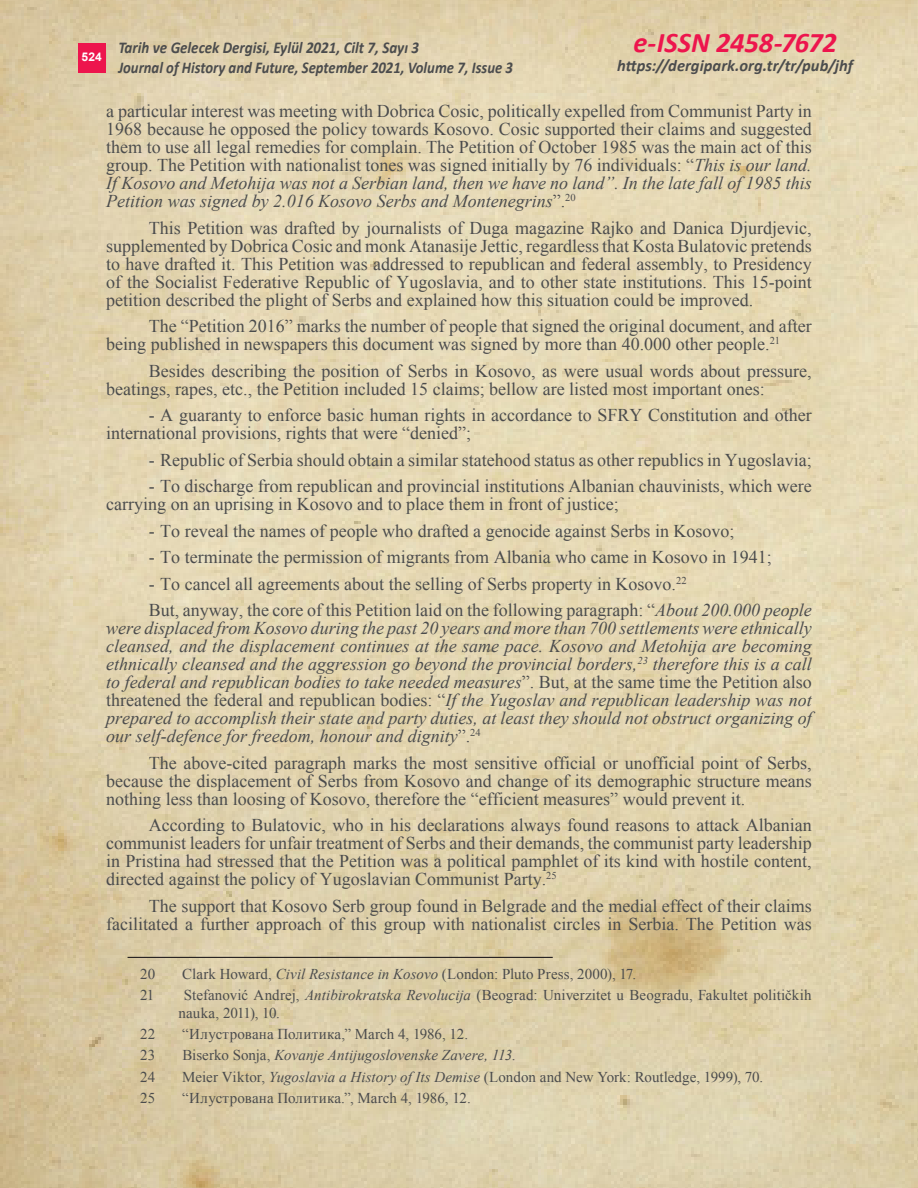
<style>
.page{position:relative;width:918px;height:1188px;background:#fff}
.page>*{position:absolute;margin:0;border:0;box-sizing:border-box;transform-origin:0 0}
.t1{font:italic 700 28.5px "Calibri";letter-spacing:-.005em;color:#ed154d}
.ANA_METİN_STİLİ_TEK{font:18px/18px "Times New Roman";color:#4b4c4d;text-align:justify}
.ANA_METİN_STİLİ_TEK-2{font:italic 18px/18px "Times New Roman";color:#4b4c4d;text-align:justify}
.t2{font:italic 700 16.5px/19.8px "Calibri";color:#4b4c4d;scale:.91 1}
.t3{font:italic 700 16.5px "Calibri";color:#4b4c4d}
.Body_text_normal_foo{font:15px/18px "Times New Roman";letter-spacing:.005em;color:#4b4c4d}
.Body_text_normal_foo-2{font:italic 15px "Times New Roman";color:#4b4c4d}
.t4{font:700 12px "Arial";color:#fff}
.s1{font-style:italic}
.s2{font-style:normal}
</style>
<div class="page">
<img style="left:0;top:0;width:918px;height:1188px">
<div style="left:78px;top:43px;width:28px;height:29px;background:#ed154d"></div>
<hr style="left:128px;top:957px;width:425px;height:1px;background:#231f20">
<p class="t4" style="left:82px;top:49px;width:22px">524</p>
<p class="t2" style="left:118px;top:37px;width:435px">Tarih ve Gelecek Dergisi, Eylül 2021, Cilt 7, Sayı 3<br>Journal of History and Future, September 2021, Volume 7, Issue 3</p>
<h1 class="t1" style="left:633px;top:22px;width:205px">e-ISSN 2458-7672</h1>
<p class="t3" style="left:617px;top:54px;width:237px">https://dergipark.org.tr/tr/pub/jhf</p>
<p class="ANA_METİN_STİLİ_TEK" style="left:106px;top:102px;width:707px">a particular interest was meeting with Dobrica Cosic, politically expelled from Communist Party in 1968 because he opposed the policy towards Kosovo. Cosic supported their claims and suggested them to use all legal remedies for complain. The Petition of October 1985 was the main act of this group. The Petition with nationalist tones was signed initially by 76 individuals: “<span class="s1">This is our land.<br>If Kosovo and Metohija was not a Serbian land, then we have no land”. In the late fall of 1985 this Petition was signed by 2.016 Kosovo Serbs and Montenegrins</span>”.<sup>20</sup></p>
<p class="ANA_METİN_STİLİ_TEK" style="left:106px;top:218px;width:707px;text-indent:43px">This Petition was drafted by journalists of Duga magazine Rajko and Danica Djurdjevic, supplemented by Dobrica Cosic and monk Atanasije Jettic, regardless that Kosta Bulatovic pretends to have drafted it. This Petition was addressed to republican and federal assembly, to Presidency of the Socialist Federative Republic of Yugoslavia, and to other state institutions. This 15-point petition described the plight of Serbs and explained how this situation could be improved.</p>
<p class="ANA_METİN_STİLİ_TEK" style="left:106px;top:317px;width:707px;text-indent:43px">The “Petition 2016” marks the number of people that signed the original document, and after being published in newspapers this document was signed by more than 40.000 other people.<sup>21</sup></p>
<p class="ANA_METİN_STİLİ_TEK" style="left:106px;top:361px;width:707px;text-indent:43px">Besides describing the position of Serbs in Kosovo, as were usual words about pressure, beatings, rapes, etc., the Petition included 15 claims; bellow are listed most important ones:</p>
<p class="ANA_METİN_STİLİ_TEK" style="left:106px;top:406px;width:707px;text-indent:43px">- A guaranty to enforce basic human rights in accordance to SFRY Constitution and other international provisions, rights that were “denied”;</p>
<p class="ANA_METİN_STİLİ_TEK" style="left:149px;top:450px;width:664px">- Republic of Serbia should obtain a similar statehood status as other republics in Yugoslavia;</p>
<p class="ANA_METİN_STİLİ_TEK" style="left:106px;top:477px;width:707px;text-indent:43px">- To discharge from republican and provincial institutions Albanian chauvinists, which were carrying on an uprising in Kosovo and to place them in front of justice;</p>
<p class="ANA_METİN_STİLİ_TEK" style="left:149px;top:521px;width:587px">- To reveal the names of people who drafted a genocide against Serbs in Kosovo;</p>
<p class="ANA_METİN_STİLİ_TEK" style="left:149px;top:548px;width:624px">- To terminate the permission of migrants from Albania who came in Kosovo in 1941;</p>
<p class="ANA_METİN_STİLİ_TEK" style="left:149px;top:574px;width:539px">- To cancel all agreements about the selling of Serbs property in Kosovo.<sup>22</sup></p>
<p class="ANA_METİN_STİLİ_TEK-2" style="left:106px;top:601px;width:707px;text-indent:43px"><span class="s2">But, anyway, the core of this Petition laid on the following paragraph: “</span>About 200.000 people were displaced from Kosovo during the past 20 years and more than 700 settlements were ethnically cleansed, and the displacement continues at the same pace. Kosovo and Metohija are becoming ethnically cleansed and the aggression go beyond the provincial borders,<sup>23</sup> therefore this is a call to federal and republican bodies to take needed measures<span class="s2">”. But, at the same time the Petition also threatened the federal and republican bodies: “</span>If the Yugoslav and republican leadership was not prepared to accomplish their state and party duties, at least they should not obstruct organizing of our self-defence for freedom, honour and dignity<span class="s2">”.</span><sup>24</sup></p>
<p class="ANA_METİN_STİLİ_TEK" style="left:106px;top:753px;width:707px;text-indent:43px">The above-cited paragraph marks the most sensitive official or unofficial point of Serbs, because the displacement of Serbs from Kosovo and change of its demographic structure means nothing less than loosing of Kosovo, therefore the “efficient measures” would prevent it.</p>
<p class="ANA_METİN_STİLİ_TEK" style="left:106px;top:816px;width:707px;text-indent:43px">According to Bulatovic, who in his declarations always found reasons to attack Albanian communist leaders for unfair treatment of Serbs and their demands, the communist party leadership in Pristina had stressed that the Petition was a political pamphlet of its kind with hostile content, directed against the policy of Yugoslavian Communist Party.<sup>25</sup></p>
<p class="ANA_METİN_STİLİ_TEK" style="left:106px;top:896px;width:707px;text-align:right">The support that Kosovo Serb group found in Belgrade and the medial effect of their claims facilitated a further approach of this group with nationalist circles in Serbia. The Petition was</p>
<p class="Body_text_normal_foo" style="left:140px;top:964px;width:16px">20</p>
<p class="Body_text_normal_foo" style="left:182px;top:964px;width:455px">Clark Howard, <span class="s1">Civil Resistance in Kosovo</span> (London: Pluto Press, 2000), 17.</p>
<p class="Body_text_normal_foo" style="left:140px;top:985px;width:16px">21</p>
<p class="Body_text_normal_foo" style="left:179px;top:985px;width:635px;text-indent:5px">Stefanović Andrej, <span class="s1">Antibirokratska Revolucija</span> (Beograd: Univerzitet u Beogradu, Fakultet političkih nauka, 2011), 10.</p>
<p class="Body_text_normal_foo" style="left:140px;top:1025px;width:16px">22</p>
<p class="Body_text_normal_foo" style="left:182px;top:1025px;width:287px">“Илустрована Политика,” March 4, 1986, 12.</p>
<p class="Body_text_normal_foo" style="left:140px;top:1046px;width:16px">23</p>
<p class="Body_text_normal_foo-2" style="left:182px;top:1045px;width:335px"><span class="s2">Biserko Sonja,</span> Kovanje Antijugoslovenske Zavere, 113<span class="s2">.</span></p>
<p class="Body_text_normal_foo" style="left:140px;top:1067px;width:16px">24</p>
<p class="Body_text_normal_foo" style="left:182px;top:1067px;width:582px">Meier Viktor, <span class="s1">Yugoslavia a History of Its Demise</span> (London and New York: Routledge, 1999), 70.</p>
<p class="Body_text_normal_foo" style="left:140px;top:1088px;width:16px">25</p>
<p class="Body_text_normal_foo" style="left:182px;top:1088px;width:290px">“Илустрована Политика.”, March 4, 1986, 12.</p>
</div>
